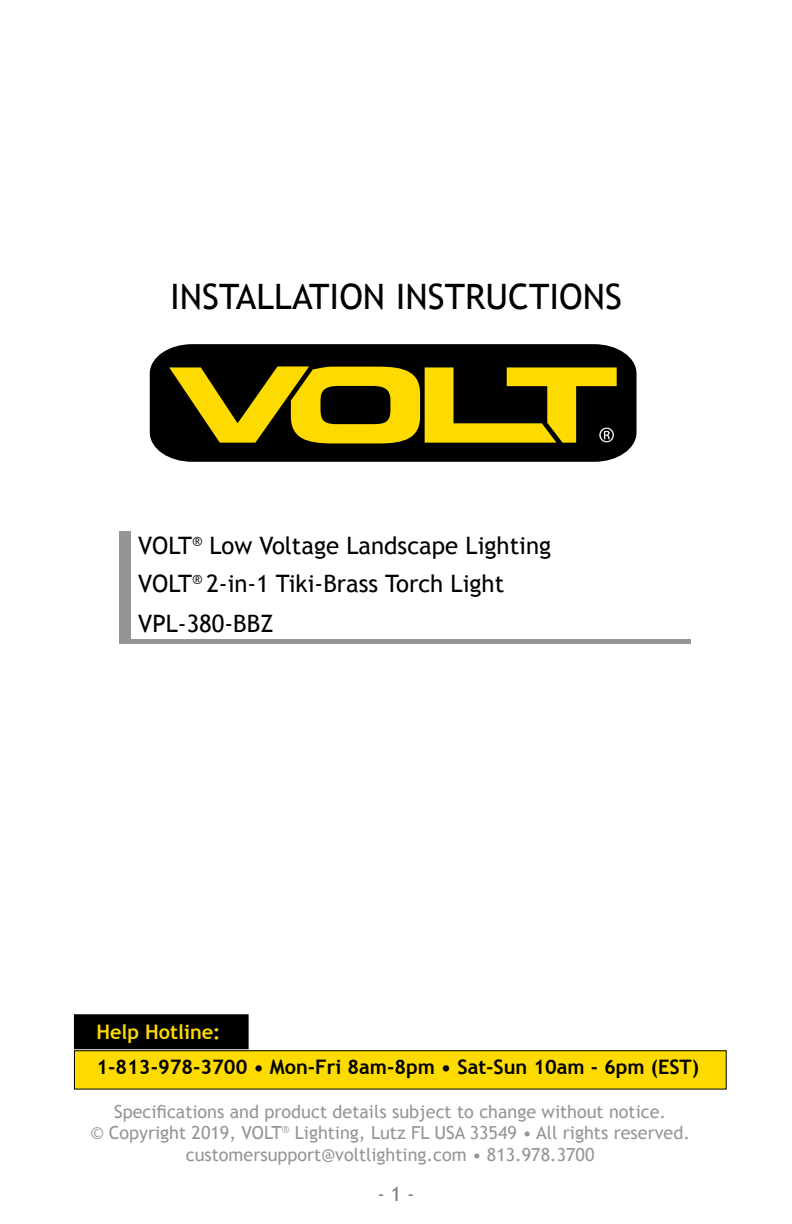
<style>
.page{position:relative;width:792px;height:1224px;background:#fff}
.page>*{position:absolute;margin:0;border:0;box-sizing:border-box;transform-origin:0 0}
.t1{font:35px "Trebuchet MS";color:#000}
.t2{font:24px/39px "Trebuchet MS";color:#000}
.t3{font:700 20px "Trebuchet MS";color:#000}
.t4{font:700 20px "Trebuchet MS";color:#fdda00}
.t5{font:20px "Trebuchet MS";color:#808184}
.t6{font:18px/21.6px "Trebuchet MS";color:#939598;text-align:center}
</style>
<div class="page">
<svg style="left:150px;top:344px;width:487px;height:118px;background:#101010"></svg>
<svg style="left:165px;top:364px;width:454px;height:82px;background:#7e6c00"></svg>
<div style="left:119px;top:531px;width:11px;height:112px;background:#939598"></div>
<hr style="left:119px;top:639px;width:572px;height:4px;background:#939598">
<div style="left:74px;top:1051px;width:652px;height:38px;background:#fdda00"></div>
<div style="left:74px;top:1015px;width:174px;height:34px;background:#000"></div>
<div style="left:74px;top:1014px;width:174px;height:35px;border:1px solid #000"></div>
<h1 class="t1" style="left:170px;top:276px;width:453px">INSTALLATION INSTRUCTIONS</h1>
<h2 class="t2" style="left:138px;top:527px;width:414px">VOLT<sup>®</sup> Low Voltage Landscape Lighting<br>VOLT<sup>®</sup> 2-in-1 Tiki-Brass Torch Light<br>VPL-380-BBZ</h2>
<p class="t4" style="left:96px;top:1019px;width:126px">Help Hotline:</p>
<p class="t3" style="left:96px;top:1054px;width:604px">1-813-978-3700 • Mon-Fri 8am-8pm • Sat-Sun 10am - 6pm (EST)</p>
<p class="t6" style="left:90px;top:1101px;width:601px">Specifications and product details subject to change without notice.<br>© Copyright 2019, VOLT<sup>®</sup> Lighting, Lutz FL USA 33549 • All rights reserved. customersupport@voltlighting.com • 813.978.3700</p>
<p class="t5" style="left:377px;top:1182px;width:39px">- 1 -</p>
</div>
